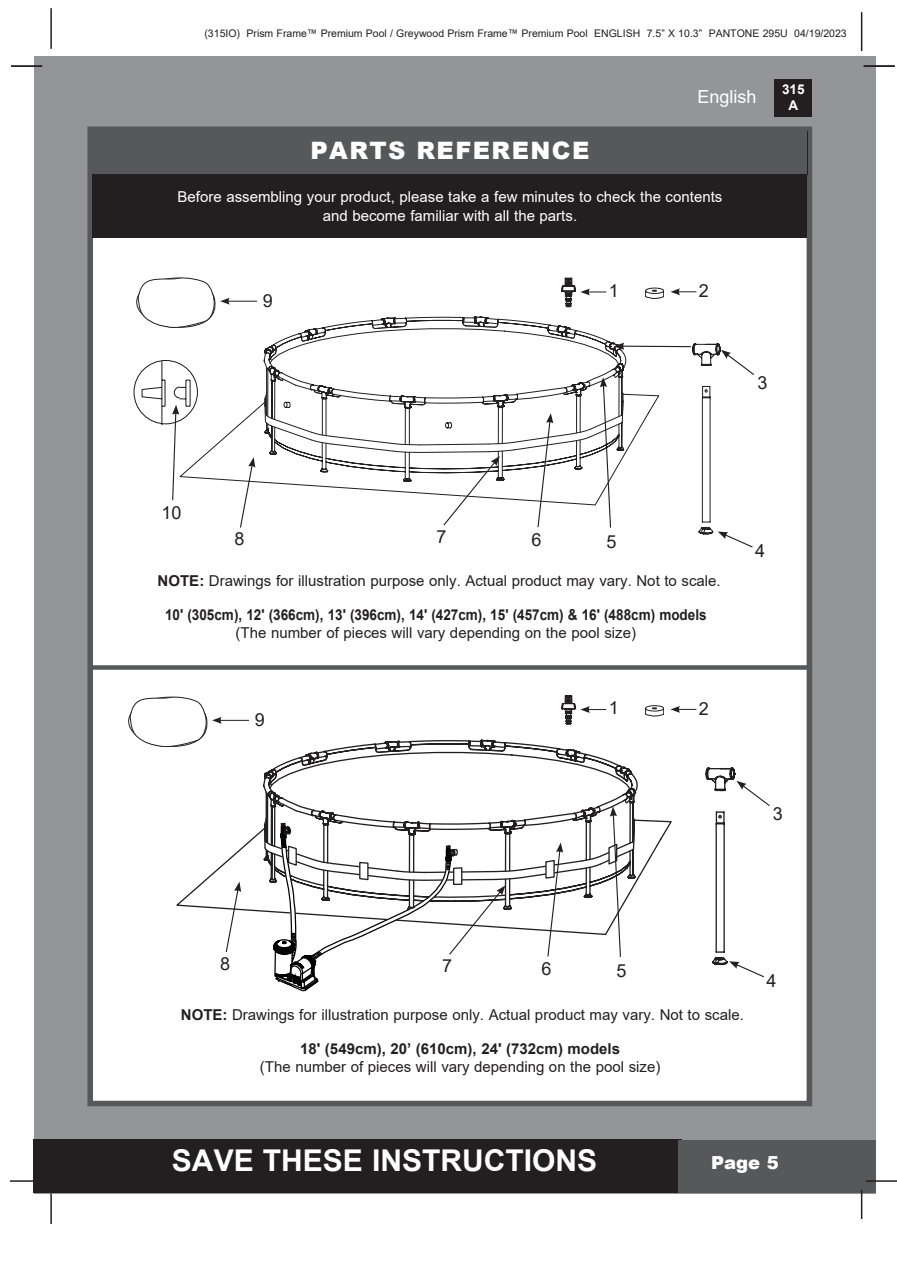
<style>
.page{position:relative;width:897px;height:1264px;background:#fff}
.page>*{position:absolute;margin:0;border:0;box-sizing:border-box;transform-origin:0 0}
.t1{font:700 30px "Arial";color:#fff}
.t2{font:900 24px "Arial";letter-spacing:.06em;color:#fff}
.t3{font:18px "Arial";color:#231f20}
.t4{font:18px "Arial";color:#fff}
.t5{font:900 18px "Arial";color:#fff}
.t6{font:15px "Arial";color:#231f20}
.t7{font:15px "Arial";color:#fff}
.t8{font:700 15px "Arial";color:#231f20;scale:.9 1}
.t9{font:700 15px "Arial";color:#231f20}
.t10{font:700 13.5px/16.2px "Arial";color:#fff;text-align:center}
.t11{font:10.5px "Arial";color:#231f20}
.s1{font-weight:700}
</style>
<div class="page">
<div style="left:34px;top:56px;width:841px;height:1137px;background:#939598"></div>
<div style="left:774px;top:79px;width:38px;height:38px;background:#231f20"></div>
<hr style="left:50px;top:8px;width:2px;height:41px;background:#231f20">
<hr style="left:860px;top:12px;width:2px;height:39px;background:#231f20">
<div style="left:33px;top:1140px;width:648px;height:53px;background:#231f20"></div>
<div style="left:678px;top:1140px;width:197px;height:53px;background:#57585a"></div>
<hr style="left:865px;top:1180px;width:31px;height:1px;background:#231f20">
<hr style="left:860px;top:1189px;width:2px;height:30px;background:#231f20">
<hr style="left:50px;top:1193px;width:2px;height:31px;background:#231f20">
<hr style="left:10px;top:1180px;width:31px;height:1px;background:#231f20">
<div style="left:87px;top:126px;width:725px;height:980px;background:#fff;border:6px solid #57585a"></div>
<hr style="left:863px;top:65px;width:31px;height:2px;background:#231f20">
<hr style="left:11px;top:65px;width:31px;height:2px;background:#231f20">
<div style="left:92px;top:131px;width:715px;height:44px;background:#57585a"></div>
<div style="left:92px;top:174px;width:715px;height:64px;background:#231f20"></div>
<div style="left:89px;top:665px;width:723px;height:5px;background:#57585a"></div>
<svg style="left:692px;top:343px;width:28px;height:191px"></svg>
<svg style="left:720px;top:350px;width:34px;height:25px"></svg>
<svg style="left:717px;top:531px;width:36px;height:17px"></svg>
<svg style="left:133px;top:360px;width:65px;height:141px"></svg>
<svg style="left:264px;top:316px;width:427px;height:212px"></svg>
<svg style="left:239px;top:457px;width:16px;height:71px"></svg>
<hr style="left:227px;top:301px;width:30px;height:1px;background:#231f20">
<svg style="left:136px;top:278px;width:94px;height:50px"></svg>
<svg style="left:561px;top:277px;width:45px;height:30px"></svg>
<svg style="left:670px;top:288px;width:26px;height:7px"></svg>
<svg style="left:645px;top:288px;width:18px;height:11px"></svg>
<svg style="left:705px;top:767px;width:30px;height:198px"></svg>
<svg style="left:176px;top:779px;width:496px;height:133px"></svg>
<svg style="left:225px;top:881px;width:16px;height:71px"></svg>
<svg style="left:736px;top:781px;width:34px;height:25px"></svg>
<svg style="left:729px;top:961px;width:35px;height:17px"></svg>
<hr style="left:219px;top:720px;width:30px;height:1px;background:#231f20">
<svg style="left:128px;top:697px;width:93px;height:50px"></svg>
<svg style="left:263px;top:695px;width:373px;height:296px"></svg>
<svg style="left:670px;top:706px;width:26px;height:7px"></svg>
<svg style="left:645px;top:705px;width:18px;height:11px"></svg>
<p class="t11" style="left:204px;top:26px;width:643px">(315IO) Prism Frame™ Premium Pool / Greywood Prism Frame™ Premium Pool ENGLISH 7.5” X 10.3” PANTONE 295U 04/19/2023</p>
<p class="t4" style="left:697px;top:84px;width:61px">English</p>
<p class="t2" style="left:310px;top:133px;width:280px">PARTS REFERENCE</p>
<p class="t7" style="left:177px;top:186px;width:546px">Before assembling your product, please take a few minutes to check the contents</p>
<p class="t7" style="left:323px;top:205px;width:256px">and become familiar with all the parts.</p>
<p class="t3" style="left:263px;top:288px;width:12px">9</p>
<p class="t3" style="left:608px;top:278px;width:12px">1</p>
<p class="t3" style="left:698px;top:279px;width:12px">2</p>
<p class="t10" style="left:782px;top:81px;width:24px">315<br>A</p>
<p class="t3" style="left:757px;top:370px;width:12px">3</p>
<p class="t3" style="left:161px;top:500px;width:22px">10</p>
<p class="t3" style="left:234px;top:526px;width:12px">8</p>
<p class="t3" style="left:436px;top:524px;width:12px">7</p>
<p class="t3" style="left:531px;top:527px;width:12px">6</p>
<p class="t3" style="left:606px;top:529px;width:12px">5</p>
<p class="t6" style="left:158px;top:571px;width:564px"><span class="s1">NOTE:</span> Drawings for illustration purpose only. Actual product may vary. Not to scale.</p>
<p class="t8" style="left:165px;top:604px;width:603px">10' (305cm), 12' (366cm), 13' (396cm), 14' (427cm), 15' (457cm) &amp; 16' (488cm) models</p>
<p class="t6" style="left:235px;top:622px;width:402px">(The number of pieces will vary depending on the pool size)</p>
<p class="t3" style="left:255px;top:707px;width:12px">9</p>
<p class="t3" style="left:608px;top:695px;width:12px">1</p>
<p class="t3" style="left:698px;top:696px;width:12px">2</p>
<p class="t3" style="left:755px;top:538px;width:12px">4</p>
<p class="t3" style="left:772px;top:801px;width:12px">3</p>
<p class="t3" style="left:220px;top:951px;width:12px">8</p>
<p class="t3" style="left:442px;top:953px;width:12px">7</p>
<p class="t3" style="left:541px;top:956px;width:12px">6</p>
<p class="t3" style="left:616px;top:958px;width:12px">5</p>
<p class="t6" style="left:181px;top:1004px;width:564px"><span class="s1">NOTE:</span> Drawings for illustration purpose only. Actual product may vary. Not to scale.</p>
<p class="t9" style="left:300px;top:1037px;width:321px">18' (549cm), 20’ (610cm), 24' (732cm) models</p>
<p class="t6" style="left:260px;top:1056px;width:402px">(The number of pieces will vary depending on the pool size)</p>
<p class="t3" style="left:766px;top:968px;width:12px">4</p>
<h1 class="t1" style="left:172px;top:1139px;width:427px">SAVE THESE INSTRUCTIONS</h1>
<p class="t5" style="left:711px;top:1149px;width:69px">Page 5</p>
</div>
